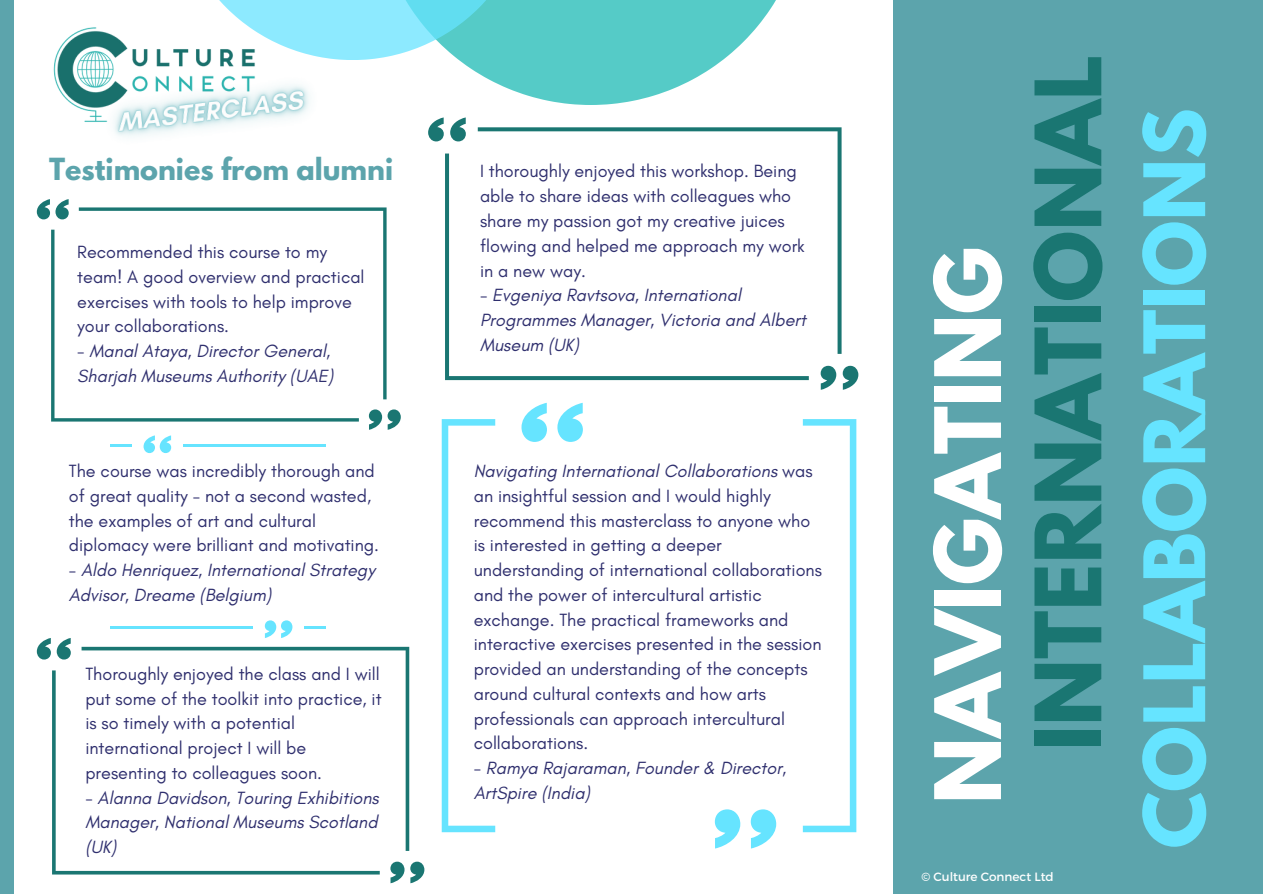
<style>
.page{position:relative;width:1263px;height:894px;background:#fff}
.page>*{position:absolute;margin:0;border:0;box-sizing:border-box;transform-origin:0 0}
.t1{font:700 81px "League Spartan";color:#1a7672}
.t2{font:700 81px "League Spartan";color:#fff}
.t3{font:700 75px "League Spartan";color:#66e4ff}
.t4{font:700 27px "League Spartan";color:#5ca4ac}
.t5{font:18px/24.8px "Glacial Indifference";color:#2f2f6e}
.t6{font:italic 18px/24.8px "Glacial Indifference";color:#2f2f6e}
.t7{font:12px "Montserrat";color:#fff}
.s1{font-style:italic}
</style>
<div class="page">
<div style="left:0;top:0;width:1263px;height:893px;background:#5ca4ac"></div>
<div style="left:14px;top:0;width:879px;height:893px;background:#fff"></div>
<svg style="left:459px;top:0;width:317px;height:105px;fill:#55cbc7"></svg>
<svg style="left:292px;top:0;width:239px;height:60px;background:#7bdfea"></svg>
<img style="left:53px;top:0;width:239px;height:107px">
<img style="left:76px;top:44px;width:272px;height:93px">
<svg style="left:144px;top:435px;width:27px;height:18px"></svg>
<hr style="left:110px;top:444px;width:22px;height:3px;background:#66e4ff">
<hr style="left:183px;top:444px;width:143px;height:3px;background:#66e4ff">
<svg style="left:265px;top:620px;width:27px;height:18px"></svg>
<hr style="left:304px;top:626px;width:22px;height:3px;background:#66e4ff">
<hr style="left:110px;top:626px;width:143px;height:3px;background:#66e4ff">
<svg style="left:557px;top:402px;width:26px;height:40px"></svg>
<svg style="left:521px;top:402px;width:26px;height:40px"></svg>
<svg style="left:715px;top:809px;width:25px;height:39px"></svg>
<svg style="left:751px;top:809px;width:25px;height:39px"></svg>
<svg style="left:442px;top:419px;width:53px;height:413px"></svg>
<svg style="left:803px;top:419px;width:53px;height:413px"></svg>
<svg style="left:79px;top:207px;width:308px;height:192px"></svg>
<svg style="left:51px;top:229px;width:308px;height:192px"></svg>
<svg style="left:37px;top:199px;width:32px;height:20px"></svg>
<svg style="left:369px;top:409px;width:13px;height:20px"></svg>
<svg style="left:388px;top:409px;width:13px;height:20px"></svg>
<svg style="left:82px;top:646px;width:327px;height:204px"></svg>
<svg style="left:52px;top:670px;width:328px;height:204px"></svg>
<svg style="left:57px;top:638px;width:14px;height:21px"></svg>
<svg style="left:37px;top:638px;width:14px;height:21px"></svg>
<svg style="left:390px;top:861px;width:14px;height:22px"></svg>
<svg style="left:410px;top:861px;width:14px;height:22px"></svg>
<svg style="left:478px;top:127px;width:364px;height:227px"></svg>
<svg style="left:445px;top:153px;width:364px;height:227px"></svg>
<svg style="left:450px;top:117px;width:16px;height:24px"></svg>
<svg style="left:428px;top:117px;width:16px;height:24px"></svg>
<svg style="left:821px;top:366px;width:15px;height:23px"></svg>
<svg style="left:843px;top:366px;width:15px;height:23px"></svg>
<h3 class="t4" style="left:49px;top:155px;width:345px">Testimonies from alumni</h3>
<p class="t5" style="left:77px;top:239px;width:289px">Recommended this course to my team! A good overview and practical exercises with tools to help improve your collaborations.</p>
<p class="t6" style="left:77px;top:338px;width:257px">- Manal Ataya, Director General,<br>Sharjah Museums Authority (UAE)</p>
<p class="t5" style="left:69px;top:458px;width:312px">The course was incredibly thorough and of great quality - not a second wasted, the examples of art and cultural diplomacy were brilliant and motivating.</p>
<p class="t6" style="left:69px;top:557px;width:308px">- Aldo Henriquez, International Strategy<br>Advisor, Dreame (Belgium)</p>
<p class="t5" style="left:85px;top:661px;width:298px">Thoroughly enjoyed the class and I will put some of the toolkit into practice, it is so timely with a potential international project I will be presenting to colleagues soon.</p>
<p class="t6" style="left:85px;top:784px;width:295px;text-align:justify">- Alanna Davidson, Touring Exhibitions Manager, National Museums Scotland (UK)</p>
<p class="t5" style="left:480px;top:159px;width:326px">I thoroughly enjoyed this workshop. Being able to share ideas with colleagues who share my passion got my creative juices flowing and helped me approach my work in a new way.</p>
<p class="t6" style="left:480px;top:282px;width:327px">- Evgeniya Ravtsova, International<br>Programmes Manager, Victoria and Albert<br>Museum (UK)</p>
<p class="t5" style="left:474px;top:458px;width:350px"><span class="s1">Navigating International Collaborations</span> was an insightful session and I would highly recommend this masterclass to anyone who is interested in getting a deeper understanding of international collaborations and the power of intercultural artistic exchange. The practical frameworks and interactive exercises presented in the session provided an understanding of the concepts around cultural contexts and how arts professionals can approach intercultural collaborations.</p>
<p class="t6" style="left:474px;top:755px;width:314px">- Ramya Rajaraman, Founder &amp; Director,<br>ArtSpire (India)</p>
<h1 class="t2" style="left:928px;top:803px;width:558px;rotate:-90deg">NAVIGATING</h1>
<h1 class="t1" style="left:1028px;top:750px;width:697px;rotate:-90deg">INTERNATIONAL</h1>
<p class="t7" style="left:921px;top:868px;width:134px">© Culture Connect Ltd</p>
<h2 class="t3" style="left:1138px;top:848px;width:741px;rotate:-90deg">COLLABORATIONS</h2>
</div>
